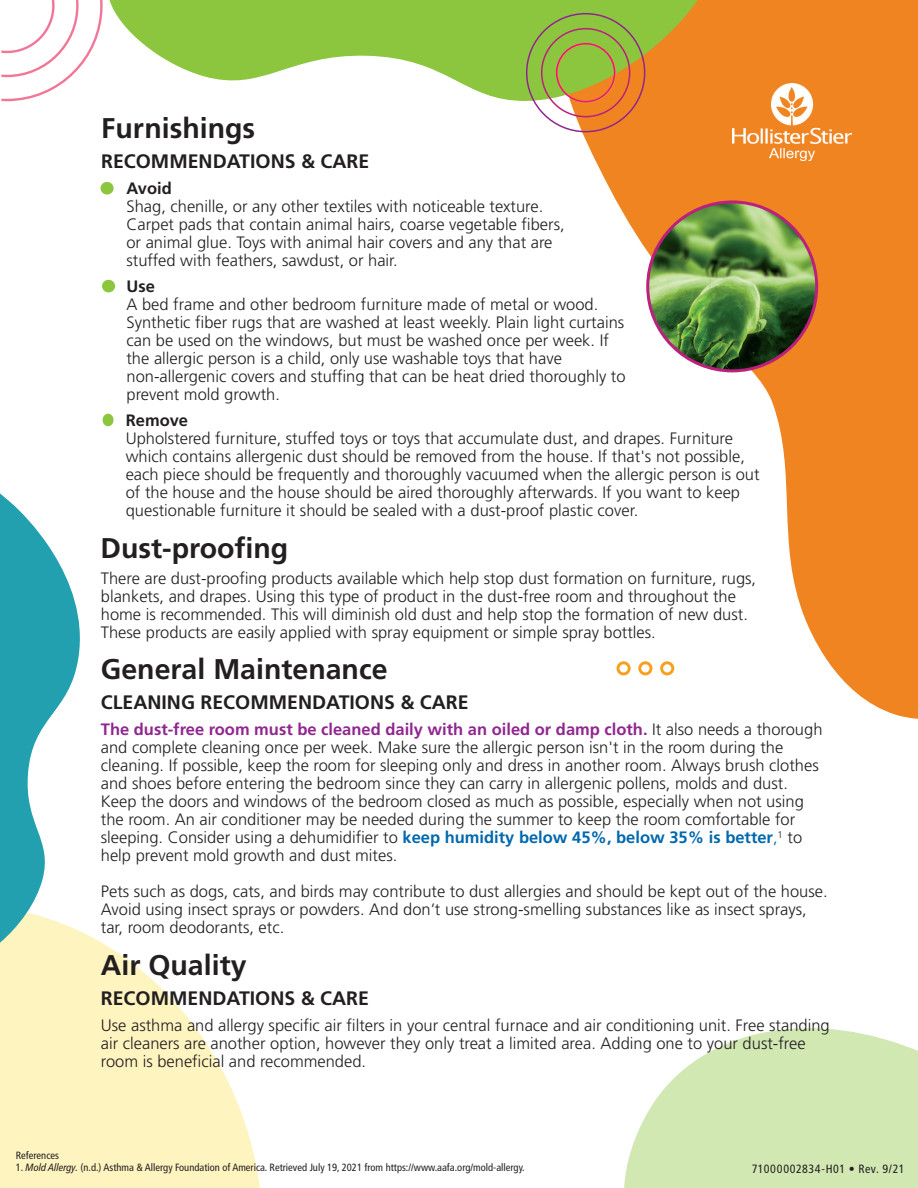
<style>
.page{position:relative;width:918px;height:1188px;background:#fff}
.page>*{position:absolute;margin:0;border:0;box-sizing:border-box;transform-origin:0 0}
.t1{font:700 28.5px "Frutiger LT Std";color:#231f20}
.t2{font:700 19.5px "Frutiger LT Std";color:#231f20}
.t3{font:300 16.5px/18px "Frutiger LT Std";color:#231f20}
.t4{font:700 16.5px "Frutiger LT Std";color:#231f20}
.t5{font:condensed 12px "Frutiger LT Std";letter-spacing:.04em;color:#231f20}
.t6{font:condensed 10.5px "Frutiger LT Std";color:#231f20}
.s1{font-weight:700;color:#90268f}
.s2{font-weight:700;color:#0168ae}
.s3{color:#0168ae}
.s4{font-style:italic}
</style>
<div class="page">
<svg style="left:0;top:937px;width:260px;height:251px;fill:#fef4c0"></svg>
<svg style="left:624px;top:1028px;width:294px;height:160px;fill:#d1e8b2"></svg>
<svg style="left:0;top:493px;width:91px;height:450px"></svg>
<svg style="left:580px;top:0;width:338px;height:719px"></svg>
<svg style="left:110px;top:0;width:588px;height:102px;fill:#8bc63e"></svg>
<svg style="left:526px;top:13px;width:119px;height:119px;background:#b4ac51"></svg>
<img style="left:732px;top:83px;width:120px;height:78px">
<svg style="left:1px;top:0;width:102px;height:101px"></svg>
<svg style="left:660px;top:661px;width:14px;height:14px"></svg>
<svg style="left:638px;top:661px;width:14px;height:14px"></svg>
<svg style="left:617px;top:661px;width:14px;height:14px"></svg>
<img style="left:648px;top:202px;width:169px;height:169px;border-radius:84px">
<div style="left:103px;top:414px;width:11px;height:12px;background:#8bc63e;border-radius:50%"></div>
<div style="left:102px;top:280px;width:13px;height:12px;background:#8bc63e;border-radius:50%"></div>
<div style="left:101px;top:182px;width:13px;height:13px;background:#8bc63e;border-radius:50%"></div>
<h1 class="t1" style="left:101px;top:112px;width:156px">Furnishings</h1>
<p class="t2" style="left:101px;top:150px;width:270px">RECOMMENDATIONS &amp; CARE</p>
<p class="t4" style="left:126px;top:179px;width:47px">Avoid</p>
<p class="t3" style="left:126px;top:198px;width:440px">Shag, chenille, or any other textiles with noticeable texture.<br>Carpet pads that contain animal hairs, coarse vegetable fibers, or animal glue. Toys with animal hair covers and any that are stuffed with feathers, sawdust, or hair.</p>
<p class="t4" style="left:127px;top:277px;width:30px">Use</p>
<p class="t3" style="left:127px;top:296px;width:501px">A bed frame and other bedroom furniture made of metal or wood.<br>Synthetic fiber rugs that are washed at least weekly. Plain light curtains can be used on the windows, but must be washed once per week. If the allergic person is a child, only use washable toys that have non-allergenic covers and stuffing that can be heat dried thoroughly to prevent mold growth.</p>
<p class="t4" style="left:126px;top:410px;width:64px">Remove</p>
<p class="t3" style="left:126px;top:430px;width:635px">Upholstered furniture, stuffed toys or toys that accumulate dust, and drapes. Furniture which contains allergenic dust should be removed from the house. If that's not possible, each piece should be frequently and thoroughly vacuumed when the allergic person is out of the house and the house should be aired thoroughly afterwards. If you want to keep questionable furniture it should be sealed with a dust-proof plastic cover.</p>
<h1 class="t1" style="left:100px;top:531px;width:189px">Dust-proofing</h1>
<p class="t3" style="left:101px;top:569px;width:657px">There are dust-proofing products available which help stop dust formation on furniture, rugs, blankets, and drapes. Using this type of product in the dust-free room and throughout the home is recommended. This will diminish old dust and help stop the formation of new dust.<br>These products are easily applied with spray equipment or simple spray bottles.</p>
<h1 class="t1" style="left:101px;top:652px;width:288px">General Maintenance</h1>
<p class="t2" style="left:101px;top:691px;width:369px">CLEANING RECOMMENDATIONS &amp; CARE</p>
<p class="t3" style="left:101px;top:721px;width:723px"><span class="s1">The dust-free room must be cleaned daily with an oiled or damp cloth.</span> It also needs a thorough and complete cleaning once per week. Make sure the allergic person isn't in the room during the cleaning. If possible, keep the room for sleeping only and dress in another room. Always brush clothes and shoes before entering the bedroom since they can carry in allergenic pollens, molds and dust.<br>Keep the doors and windows of the bedroom closed as much as possible, especially when not using the room. An air conditioner may be needed during the summer to keep the room comfortable for sleeping. Consider using a dehumidifier to <span class="s2">keep humidity below 45%, below 35% is better</span><span class="s3">,</span><sup>1</sup> to help prevent mold growth and dust mites.</p>
<p class="t3" style="left:101px;top:883px;width:728px">Pets such as dogs, cats, and birds may contribute to dust allergies and should be kept out of the house.<br>Avoid using insect sprays or powders. And don’t use strong-smelling substances like as insect sprays, tar, room deodorants, etc.</p>
<h1 class="t1" style="left:101px;top:948px;width:147px">Air Quality</h1>
<p class="t2" style="left:101px;top:987px;width:270px">RECOMMENDATIONS &amp; CARE</p>
<p class="t3" style="left:101px;top:1016px;width:730px">Use asthma and allergy specific air filters in your central furnace and air conditioning unit. Free standing air cleaners are another option, however they only treat a limited area. Adding one to your dust-free room is beneficial and recommended.</p>
<p class="t6" style="left:16px;top:1149px;width:45px">References</p>
<p class="t6" style="left:16px;top:1162px;width:510px">1. <span class="s4">Mold Allergy.</span> (n.d.) Asthma &amp; Allergy Foundation of America. Retrieved July 19, 2021 from https://www.aafa.org/mold-allergy.</p>
<p class="t5" style="left:752px;top:1162px;width:154px">71000002834-H01 • Rev. 9/21</p>
</div>
